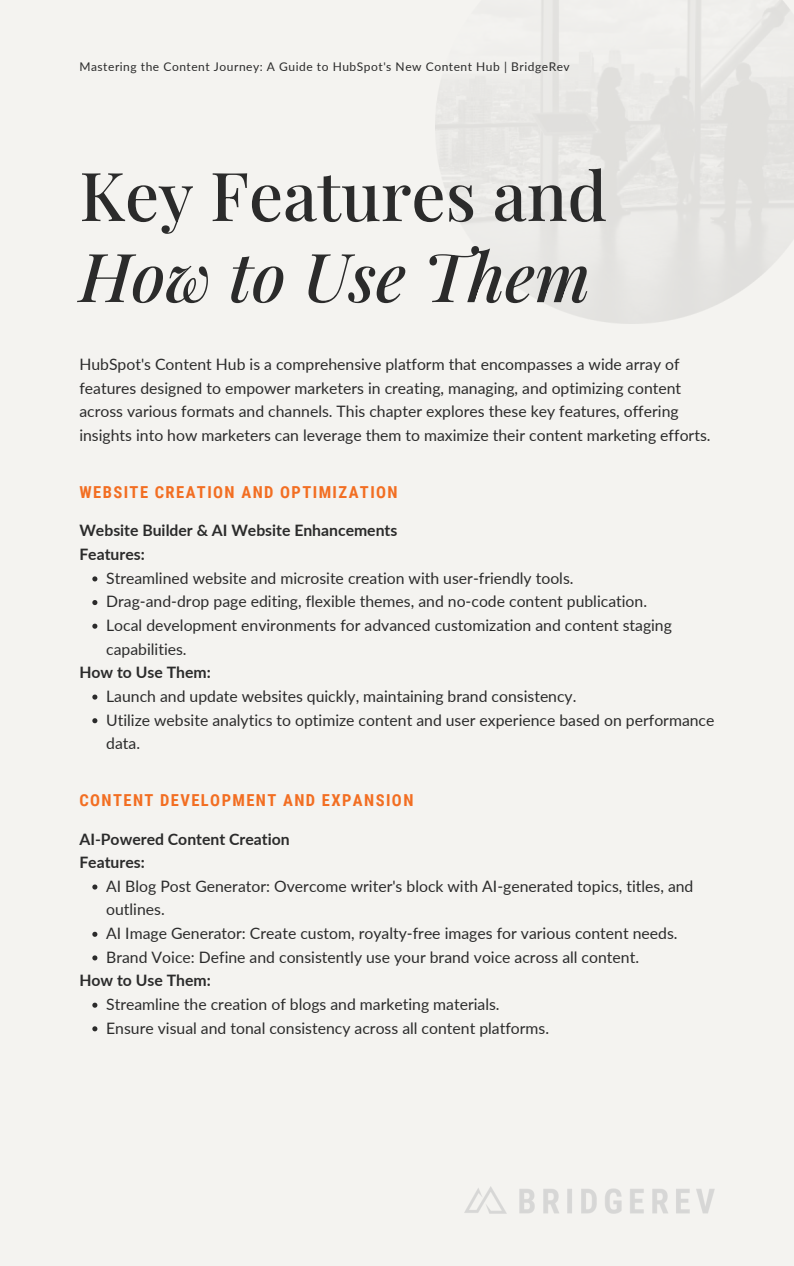
<style>
.page{position:relative;width:794px;height:1266px;background:#fff}
.page>*{position:absolute;margin:0;border:0;box-sizing:border-box;transform-origin:0 0}
.t1{font:500 67.5px "Playfair Display";color:#2b2b2b}
.t2{font:italic 500 67.5px "Playfair Display";color:#2b2b2b}
.t3{font:700 16.5px "Roboto Condensed";letter-spacing:.085em;color:#f26e22}
.t4{font:15.75px/23.6px "Lato";color:#2b2b2b}
.t5{font:700 15.75px/23.6px "Lato";color:#2b2b2b}
.t6{font:12px "Lato";letter-spacing:.045em;color:#2b2b2b}
</style>
<div class="page">
<div style="left:0;top:0;width:793px;height:1266px;background:#f4f3f0"></div>
<img style="left:464px;top:1186px;width:250px;height:27px">
<svg style="left:92px;top:576px;width:5px;height:5px"></svg>
<svg style="left:92px;top:600px;width:5px;height:5px"></svg>
<svg style="left:92px;top:623px;width:5px;height:6px"></svg>
<svg style="left:92px;top:694px;width:5px;height:5px"></svg>
<svg style="left:92px;top:718px;width:5px;height:5px"></svg>
<svg style="left:92px;top:884px;width:5px;height:5px"></svg>
<svg style="left:92px;top:931px;width:5px;height:6px"></svg>
<svg style="left:92px;top:955px;width:5px;height:5px"></svg>
<svg style="left:92px;top:1002px;width:5px;height:5px"></svg>
<svg style="left:92px;top:1026px;width:5px;height:5px"></svg>
<p class="t6" style="left:79px;top:59px;width:491px">Mastering the Content Journey: A Guide to HubSpot's New Content Hub | BridgeRev</p>
<h1 class="t1" style="left:79px;top:148px;width:529px">Key Features and</h1>
<h1 class="t2" style="left:79px;top:229px;width:512px">How to Use Them</h1>
<p class="t4" style="left:79px;top:352px;width:632px">HubSpot's Content Hub is a comprehensive platform that encompasses a wide array of features designed to empower marketers in creating, managing, and optimizing content across various formats and channels. This chapter explores these key features, offering insights into how marketers can leverage them to maximize their content marketing efforts.</p>
<p class="t3" style="left:79px;top:483px;width:319px">WEBSITE CREATION AND OPTIMIZATION</p>
<p class="t5" style="left:79px;top:518px;width:319px">Website Builder &amp; AI Website Enhancements<br>Features:</p>
<p class="t4" style="left:106px;top:566px;width:567px">Streamlined website and microsite creation with user-friendly tools.<br>Drag-and-drop page editing, flexible themes, and no-code content publication.<br>Local development environments for advanced customization and content staging capabilities.</p>
<p class="t5" style="left:79px;top:660px;width:133px">How to Use Them:</p>
<p class="t4" style="left:106px;top:684px;width:609px">Launch and update websites quickly, maintaining brand consistency.<br>Utilize website analytics to optimize content and user experience based on performance data.</p>
<p class="t3" style="left:79px;top:791px;width:335px">CONTENT DEVELOPMENT AND EXPANSION</p>
<p class="t5" style="left:79px;top:826px;width:212px">AI-Powered Content Creation<br>Features:</p>
<p class="t4" style="left:106px;top:874px;width:588px">AI Blog Post Generator: Overcome writer's block with AI-generated topics, titles, and outlines.<br>AI Image Generator: Create custom, royalty-free images for various content needs.<br>Brand Voice: Define and consistently use your brand voice across all content.</p>
<p class="t5" style="left:79px;top:968px;width:133px">How to Use Them:</p>
<p class="t4" style="left:106px;top:992px;width:444px">Streamline the creation of blogs and marketing materials.<br>Ensure visual and tonal consistency across all content platforms.</p>
</div>
